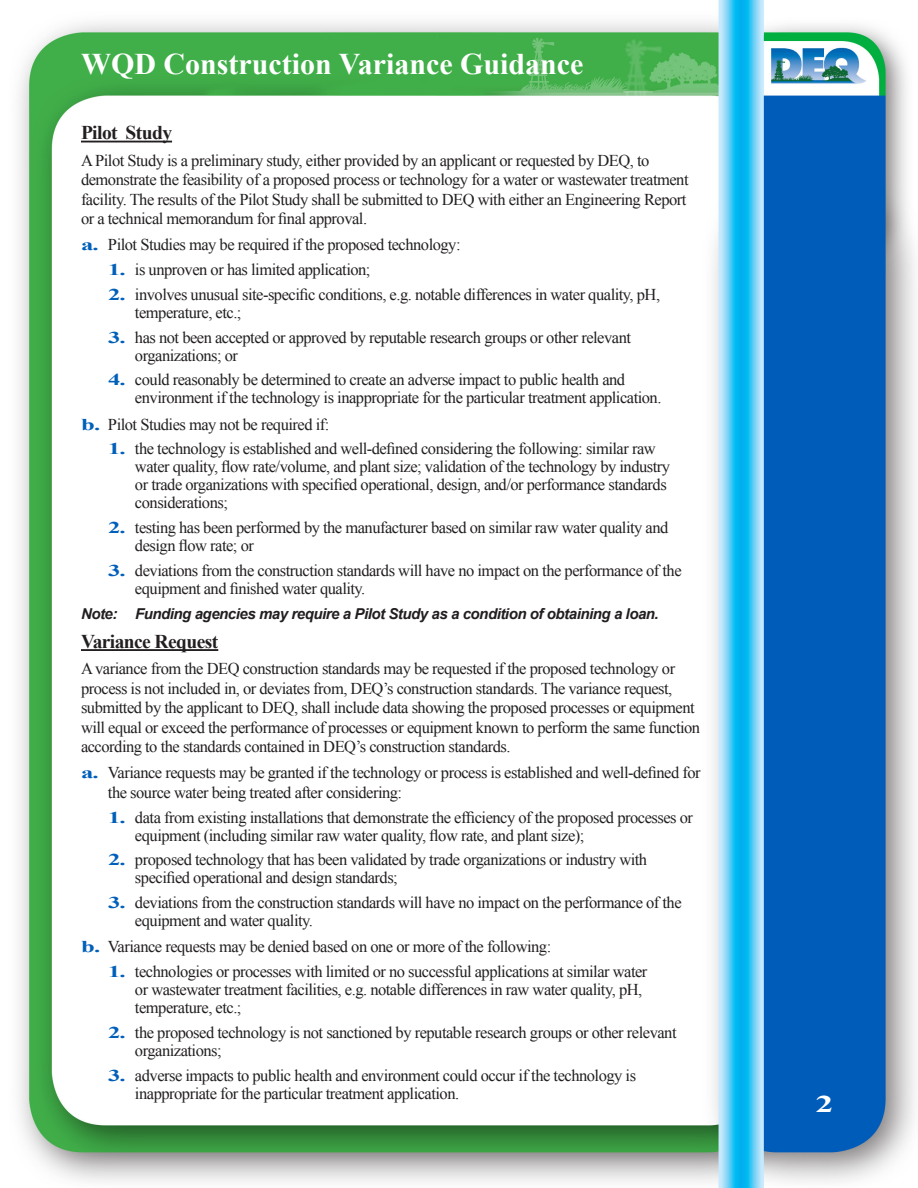
<style>
.page{position:relative;width:918px;height:1188px;background:#fff}
.page>*{position:absolute;margin:0;border:0;box-sizing:border-box;transform-origin:0 0}
.t1{font:700 30px "Times New Roman";color:#fff}
.t2{font:700 24px "Times New Roman";color:#fff;scale:1.5 1}
.t3{font:700 19.5px "Times New Roman";letter-spacing:-.03em;color:#231f20}
.t4{font:16.5px/18px "Times New Roman";letter-spacing:-.03em;color:#231f20}
.t5{font:italic 700 15px "Arial";letter-spacing:-.03em;color:#231f20}
.s1{font-weight:700;color:#005fb9}
</style>
<div class="page">
<img style="left:18px;top:0;width:898px;height:1188px">
<hr style="left:81px;top:141px;width:91px;height:1px;background:#231f20">
<hr style="left:81px;top:649px;width:137px;height:2px;background:#231f20">
<h1 class="t1" style="left:81px;top:43px;width:504px">WQD Construction Variance Guidance</h1>
<p class="t3" style="left:81px;top:119px;width:93px">Pilot Study</p>
<p class="t4" style="left:81px;top:150px;width:609px;line-height:19.5px">A Pilot Study is a preliminary study, either provided by an applicant or requested by DEQ, to demonstrate the feasibility of a proposed process or technology for a water or wastewater treatment facility. The results of the Pilot Study shall be submitted to DEQ with either an Engineering Report or a technical memorandum for final approval.</p>
<p class="t4" style="left:81px;top:236px;width:381px"><span class="s1">a.</span> Pilot Studies may be required if the proposed technology:</p>
<p class="t4" style="left:108px;top:260px;width:264px"><span class="s1">1.</span> is unproven or has limited application;</p>
<p class="t4" style="left:135px;top:285px;width:527px;text-indent:-27px"><span class="s1">2.</span> involves unusual site-specific conditions, e.g. notable differences in water quality, pH, temperature, etc.;</p>
<p class="t4" style="left:135px;top:328px;width:498px;text-indent:-27px"><span class="s1">3.</span> has not been accepted or approved by reputable research groups or other relevant organizations; or</p>
<p class="t4" style="left:135px;top:371px;width:528px;text-indent:-27px"><span class="s1">4.</span> could reasonably be determined to create an adverse impact to public health and environment if the technology is inappropriate for the particular treatment application.</p>
<p class="t4" style="left:81px;top:415px;width:250px"><span class="s1">b.</span> Pilot Studies may not be required if:</p>
<p class="t4" style="left:135px;top:440px;width:537px;text-indent:-27px"><span class="s1">1.</span> the technology is established and well-defined considering the following: similar raw water quality, flow rate/volume, and plant size; validation of the technology by industry or trade organizations with specified operational, design, and/or performance standards considerations;</p>
<p class="t4" style="left:135px;top:518px;width:535px;text-indent:-27px"><span class="s1">2.</span> testing has been performed by the manufacturer based on similar raw water quality and design flow rate; or</p>
<p class="t4" style="left:135px;top:561px;width:548px;text-indent:-27px"><span class="s1">3.</span> deviations from the construction standards will have no impact on the performance of the equipment and finished water quality.</p>
<p class="t5" style="left:81px;top:603px;width:579px">Note: Funding agencies may require a Pilot Study as a condition of obtaining a loan.</p>
<p class="t3" style="left:81px;top:628px;width:139px">Variance Request</p>
<p class="t4" style="left:81px;top:659px;width:621px;line-height:19.5px">A variance from the DEQ construction standards may be requested if the proposed technology or process is not included in, or deviates from, DEQ’s construction standards. The variance request, submitted by the applicant to DEQ, shall include data showing the proposed processes or equipment will equal or exceed the performance of processes or equipment known to perform the same function according to the standards contained in DEQ’s construction standards.</p>
<p class="t4" style="left:108px;top:763px;width:594px;line-height:19.5px;text-indent:-27px"><span class="s1">a.</span> Variance requests may be granted if the technology or process is established and well-defined for the source water being treated after considering:</p>
<p class="t4" style="left:135px;top:808px;width:560px;text-indent:-27px"><span class="s1">1.</span> data from existing installations that demonstrate the efficiency of the proposed processes or equipment (including similar raw water quality, flow rate, and plant size);</p>
<p class="t4" style="left:135px;top:851px;width:514px;text-indent:-27px"><span class="s1">2.</span> proposed technology that has been validated by trade organizations or industry with specified operational and design standards;</p>
<p class="t4" style="left:135px;top:893px;width:548px;text-indent:-27px"><span class="s1">3.</span> deviations from the construction standards will have no impact on the performance of the equipment and water quality.</p>
<p class="t4" style="left:81px;top:938px;width:472px"><span class="s1">b.</span> Variance requests may be denied based on one or more of the following:</p>
<p class="t4" style="left:135px;top:962px;width:514px;text-indent:-27px"><span class="s1">1.</span> technologies or processes with limited or no successful applications at similar water or wastewater treatment facilities, e.g. notable differences in raw water quality, pH, temperature, etc.;</p>
<p class="t4" style="left:135px;top:1023px;width:543px;text-indent:-27px"><span class="s1">2.</span> the proposed technology is not sanctioned by reputable research groups or other relevant organizations;</p>
<p class="t4" style="left:135px;top:1066px;width:503px;text-indent:-27px"><span class="s1">3.</span> adverse impacts to public health and environment could occur if the technology is inappropriate for the particular treatment application.</p>
<h2 class="t2" style="left:816px;top:1087px;width:13px">2</h2>
</div>
